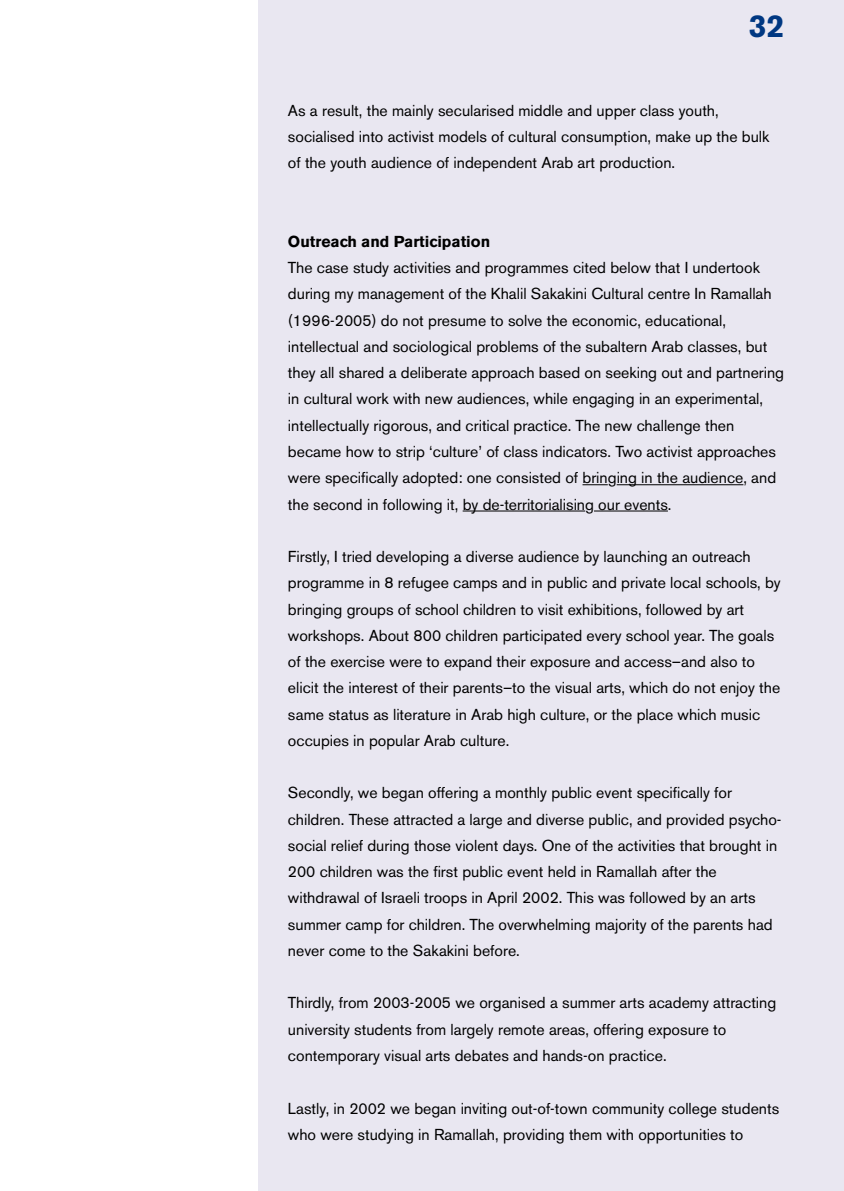
<style>
.page{position:relative;width:844px;height:1191px;background:#fff}
.page>*{position:absolute;margin:0;border:0;box-sizing:border-box;transform-origin:0 0}
.t1{font:700 31.5px "Akzidenz Grotesk BE";color:#003882}
.t2{font:15.75px/26.2px "Akzidenz Grotesk BE";color:#000}
.t3{font:700 15.75px "Akzidenz Grotesk BE";color:#000}
</style>
<div class="page">
<div style="left:258px;top:0;width:585px;height:1191px;background:#e9e7f1"></div>
<svg style="left:582px;top:484px;width:25px;height:1px"></svg>
<hr style="left:616px;top:484px;width:127px;height:1px;background:#000">
<hr style="left:462px;top:510px;width:123px;height:1px;background:#000">
<hr style="left:594px;top:510px;width:73px;height:1px;background:#000">
<h1 class="t1" style="left:748px;top:8px;width:37px">32</h1>
<p class="t2" style="left:288px;top:97px;width:483px">As a result, the mainly secularised middle and upper class youth, socialised into activist models of cultural consumption, make up the bulk of the youth audience of independent Arab art production.</p>
<p class="t3" style="left:288px;top:232px;width:204px">Outreach and Participation</p>
<p class="t2" style="left:288px;top:254px;width:497px">The case study activities and programmes cited below that I undertook during my management of the Khalil Sakakini Cultural centre In Ramallah (1996-2005) do not presume to solve the economic, educational, intellectual and sociological problems of the subaltern Arab classes, but they all shared a deliberate approach based on seeking out and partnering in cultural work with new audiences, while engaging in an experimental, intellectually rigorous, and critical practice. The new challenge then became how to strip ‘culture’ of class indicators. Two activist approaches were specifically adopted: one consisted of bringing in the audience, and the second in following it, by de-territorialising our events.</p>
<p class="t2" style="left:288px;top:543px;width:494px">Firstly, I tried developing a diverse audience by launching an outreach programme in 8 refugee camps and in public and private local schools, by bringing groups of school children to visit exhibitions, followed by art workshops. About 800 children participated every school year. The goals of the exercise were to expand their exposure and access–and also to elicit the interest of their parents–to the visual arts, which do not enjoy the same status as literature in Arab high culture, or the place which music occupies in popular Arab culture.</p>
<p class="t2" style="left:288px;top:779px;width:495px">Secondly, we began offering a monthly public event specifically for children. These attracted a large and diverse public, and provided psycho&shy;social relief during those violent days. One of the activities that brought in 200 children was the first public event held in Ramallah after the withdrawal of Israeli troops in April 2002. This was followed by an arts summer camp for children. The overwhelming majority of the parents had never come to the Sakakini before.</p>
<p class="t2" style="left:288px;top:990px;width:489px">Thirdly, from 2003-2005 we organised a summer arts academy attracting university students from largely remote areas, offering exposure to contemporary visual arts debates and hands-on practice.</p>
<p class="t2" style="left:288px;top:1095px;width:492px">Lastly, in 2002 we began inviting out-of-town community college students who were studying in Ramallah, providing them with opportunities to</p>
</div>
